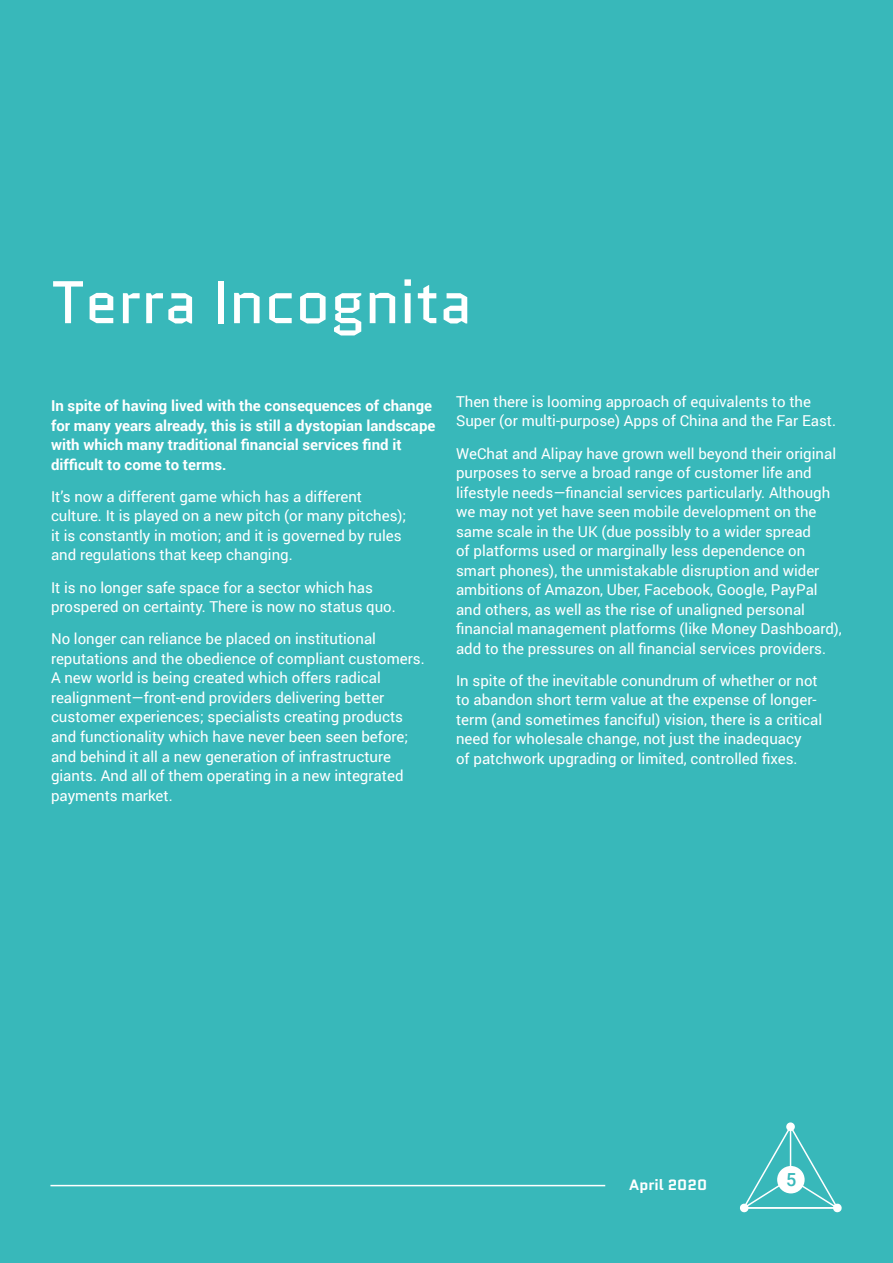
<style>
.page{position:relative;width:893px;height:1263px;background:#38b8ba}
.page>*{position:absolute;margin:0;border:0;box-sizing:border-box;transform-origin:0 0}
.t1{font:60px "Quantico";color:#fff}
.t2{font:500 18px "Roboto";color:#38b8ba}
.t3{font:15px/19.5px "Roboto";color:#fff}
.t4{font:700 15px/19.5px "Roboto";color:#fff}
.t5{font:700 15px "Quantico";color:#fff}
</style>
<div class="page">
<svg style="left:740px;top:1124px;width:102px;height:89px"></svg>
<hr style="left:790px;top:1126px;width:1px;height:52px;background:#fff">
<div style="left:777px;top:1166px;width:28px;height:27px;background:#fff;border-radius:50%"></div>
<hr style="left:50px;top:1185px;width:555px;height:1px;background:#fff">
<h1 class="t1" style="left:51px;top:261px;width:422px">Terra Incognita</h1>
<p class="t4" style="left:51px;top:395px;width:386px">In spite of having lived with the consequences of change for many years already, this is still a dystopian landscape with which many traditional financial services find it difficult to come to terms.</p>
<p class="t3" style="left:51px;top:486px;width:357px">It’s now a different game which has a different culture. It is played on a new pitch (or many pitches); it is constantly in motion; and it is governed by rules and regulations that keep changing.</p>
<p class="t3" style="left:51px;top:577px;width:346px">It is no longer safe space for a sector which has prospered on certainty. There is now no status quo.</p>
<p class="t3" style="left:51px;top:629px;width:375px">No longer can reliance be placed on institutional reputations and the obedience of compliant customers.<br>A new world is being created which offers radical realignment—front-end providers delivering better customer experiences; specialists creating products and functionality which have never been seen before; and behind it all a new generation of infrastructure giants. And all of them operating in a new integrated payments market.</p>
<p class="t3" style="left:456px;top:391px;width:381px">Then there is looming approach of equivalents to the<br>Super (or multi-purpose) Apps of China and the Far East.</p>
<p class="t3" style="left:456px;top:443px;width:387px">WeChat and Alipay have grown well beyond their original purposes to serve a broad range of customer life and lifestyle needs—financial services particularly. Although we may not yet have seen mobile development on the same scale in the UK (due possibly to a wider spread<br>of platforms used or marginally less dependence on smart phones), the unmistakable disruption and wider ambitions of Amazon, Uber, Facebook, Google, PayPal and others, as well as the rise of unaligned personal financial management platforms (like Money Dashboard), add to the pressures on all financial services providers.</p>
<p class="t3" style="left:456px;top:670px;width:368px">In spite of the inevitable conundrum of whether or not to abandon short term value at the expense of longer&shy;term (and sometimes fanciful) vision, there is a critical need for wholesale change, not just the inadequacy<br>of patchwork upgrading or limited, controlled fixes.</p>
<p class="t5" style="left:629px;top:1174px;width:79px">April 2020</p>
<p class="t2" style="left:786px;top:1167px;width:12px">5</p>
</div>
